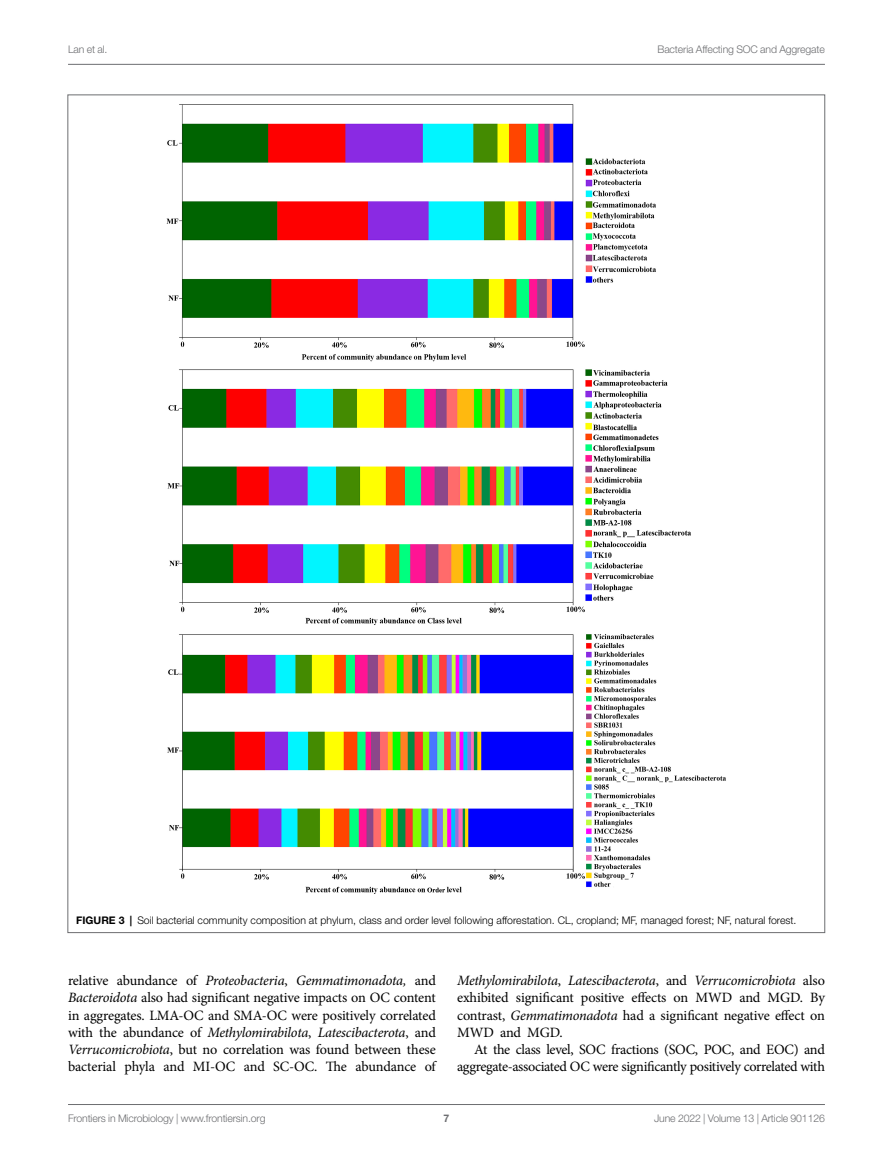
<style>
.page{position:relative;width:893px;height:1170px;background:#fff}
.page>*{position:absolute;margin:0;border:0;box-sizing:border-box;transform-origin:0 0}
.TEXT_FLUSH{font:14.25px/17.2px "Minion Pro";letter-spacing:-.01em;color:#000;text-align:justify}
.TEXT{font:14.25px/17.2px "Minion Pro";letter-spacing:-.025em;color:#000;text-align:right}
.FIG_LEG{font:300 10.5px "Helvetica Neue LT Std";color:#000}
.t1{font:300 10.5px "Helvetica Neue LT Std";letter-spacing:-.015em;color:#6d6e71}
.t2{font:700 10.5px "Helvetica Neue LT Std";color:#6d6e71}
.s1{font-weight:700}
.s2{font-style:italic}
</style>
<div class="page">
<hr style="left:68px;top:64px;width:757px;height:1px;background:#6d6e71">
<hr style="left:68px;top:1104px;width:757px;height:1px;background:#6d6e71">
<img style="left:166px;top:104px;width:560px;height:790px">
<p class="t1" style="left:68px;top:42px;width:41px">Lan et al.</p>
<p class="t1" style="left:657px;top:42px;width:169px">Bacteria Affecting SOC and Aggregate</p>
<p class="FIG_LEG" style="left:76px;top:913px;width:722px"><span class="s1">FIGURE 3 |</span> Soil bacterial community composition at phylum, class and order level following afforestation. CL, cropland; MF, managed forest; NF, natural forest.</p>
<p class="TEXT_FLUSH" style="left:68px;top:971px;width:369px">relative abundance of <span class="s2">Proteobacteria</span>, <span class="s2">Gemmatimonadota,</span> and <span class="s2">Bacteroidota</span> also had significant negative impacts on OC content in aggregates. LMA-OC and SMA-OC were positively correlated with the abundance of <span class="s2">Methylomirabilota</span>, <span class="s2">Latescibacterota</span>, and <span class="s2">Verrucomicrobiota</span>, but no correlation was found between these bacterial phyla and MI-OC and SC-OC. The abundance of</p>
<p class="TEXT_FLUSH" style="left:457px;top:971px;width:369px"><span class="s2">Methylomirabilota</span>, <span class="s2">Latescibacterota</span>, and <span class="s2">Verrucomicrobiota</span> also exhibited significant positive effects on MWD and MGD. By contrast, <span class="s2">Gemmatimonadota</span> had a significant negative effect on MWD and MGD.</p>
<p class="TEXT" style="left:457px;top:1040px;width:369px">At the class level, SOC fractions (SOC, POC, and EOC) and aggregate-associated OC were significantly positively correlated with</p>
<p class="t1" style="left:68px;top:1111px;width:199px">Frontiers in Microbiology | www.frontiersin.org</p>
<p class="t2" style="left:444px;top:1111px;width:7px">7</p>
<p class="t1" style="left:654px;top:1111px;width:172px">June 2022 | Volume 13 | Article 901126</p>
</div>
